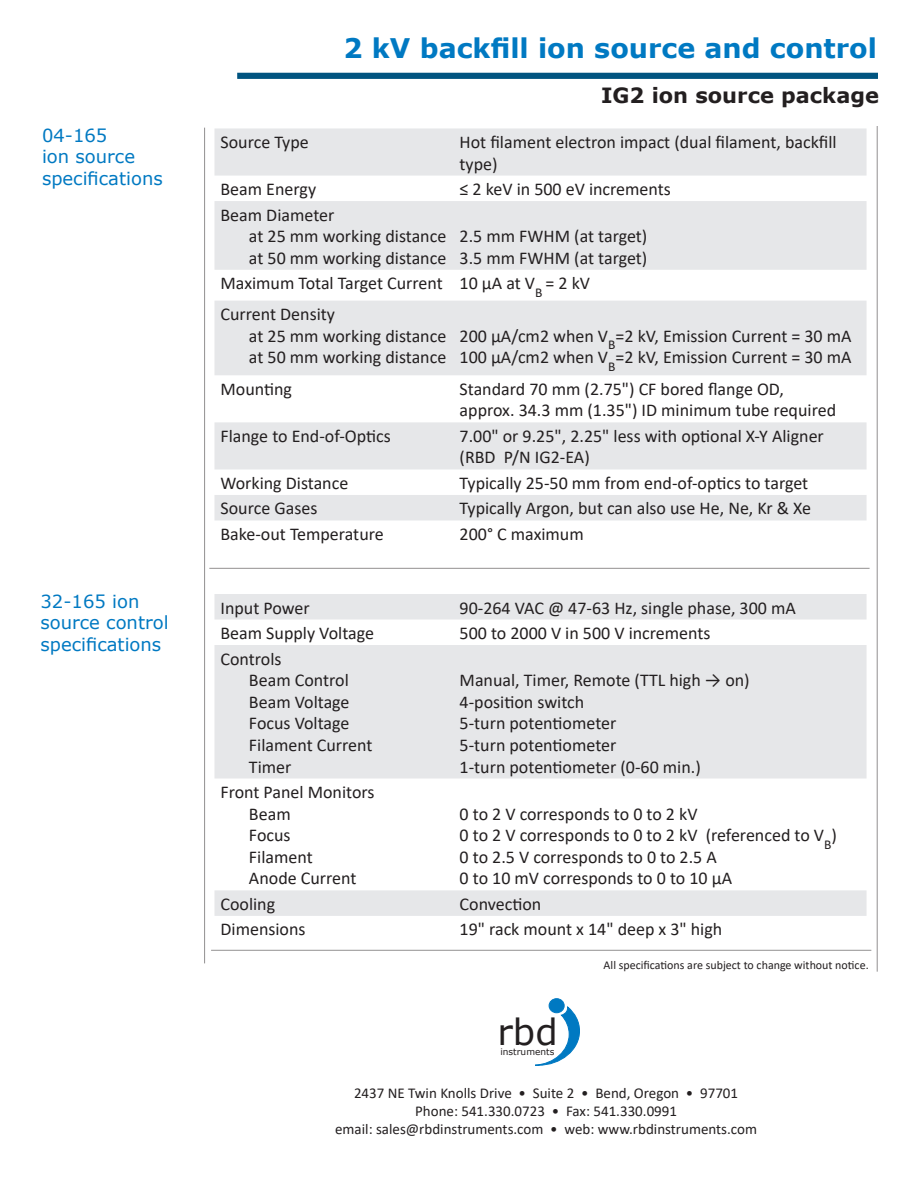
<style>
.page{position:relative;width:918px;height:1188px;background:#fff}
.page>*{position:absolute;margin:0;border:0;box-sizing:border-box;transform-origin:0 0}
.t1{font:36px "Verdana";color:#231f20}
.Title__Primary{font:700 27px "Verdana";color:#0079c2}
.Title__Secondary{font:700 21px "Verdana";color:#231f20}
.Specs__Normal{font:18px/21.6px "Calibri";color:#231f20}
.Heading{font:18px/21.6px "Verdana";color:#0079c2}
.t2{font:15px "Calibri";color:#231f20}
.Body_Text__Normal{font:12px "Calibri";color:#231f20}
.t3{font:9px "Verdana";color:#231f20}
</style>
<div class="page">
<hr style="left:209px;top:568px;width:661px;height:1px;background:#231f20">
<hr style="left:204px;top:128px;width:1px;height:835px;background:#231f20">
<hr style="left:877px;top:126px;width:1px;height:846px;background:#231f20">
<svg style="left:214px;top:128px;width:653px;height:392px;fill:#e6e7e9"></svg>
<svg style="left:214px;top:594px;width:653px;height:322px;fill:#e6e7e9"></svg>
<div style="left:549px;top:999px;width:15px;height:14px;background:#0079c2;border-radius:50%"></div>
<div style="left:549px;top:999px;width:15px;height:14px;border:1px solid #0079c2;border-radius:50%"></div>
<svg style="left:535px;top:1007px;width:45px;height:58px"></svg>
<svg style="left:237px;top:73px;width:641px;height:6px;background:#035681"></svg>
<hr style="left:211px;top:950px;width:660px;height:1px;background:#231f20">
<p class="Heading" style="left:42px;top:124px;width:67px">04-165</p>
<p class="Heading" style="left:42px;top:146px;width:95px">ion source</p>
<p class="Heading" style="left:42px;top:167px;width:122px">specifications</p>
<p class="Heading" style="left:40px;top:590px;width:130px">32-165 ion source control</p>
<p class="Heading" style="left:40px;top:633px;width:122px">specifications</p>
<p class="Title__Primary" style="left:343px;top:29px;width:535px">2 kV backfill ion source and control</p>
<p class="Title__Secondary" style="left:601px;top:81px;width:279px">IG2 ion source package</p>
<p class="Specs__Normal" style="left:220px;top:131px;width:90px">Source Type</p>
<p class="Specs__Normal" style="left:460px;top:131px;width:379px">Hot filament electron impact (dual filament, backfill type)</p>
<p class="Specs__Normal" style="left:220px;top:178px;width:97px">Beam Energy</p>
<p class="Specs__Normal" style="left:460px;top:178px;width:213px">≤ 2 keV in 500 eV increments</p>
<p class="Specs__Normal" style="left:220px;top:203px;width:115px">Beam Diameter</p>
<p class="Specs__Normal" style="left:249px;top:225px;width:199px">at 25 mm working distance</p>
<p class="Specs__Normal" style="left:249px;top:247px;width:199px">at 50 mm working distance</p>
<p class="Specs__Normal" style="left:460px;top:225px;width:189px">2.5 mm FWHM (at target)</p>
<p class="Specs__Normal" style="left:460px;top:247px;width:189px">3.5 mm FWHM (at target)</p>
<p class="Specs__Normal" style="left:220px;top:272px;width:224px">Maximum Total Target Current</p>
<p class="Specs__Normal" style="left:460px;top:272px;width:132px">10 µA at V<sub>B</sub> = 2 kV</p>
<p class="Specs__Normal" style="left:220px;top:303px;width:116px">Current Density</p>
<p class="Specs__Normal" style="left:249px;top:325px;width:199px">at 25 mm working distance</p>
<p class="Specs__Normal" style="left:249px;top:346px;width:199px">at 50 mm working distance</p>
<p class="Specs__Normal" style="left:460px;top:325px;width:393px">200 µA/cm2 when V<sub>B</sub>=2 kV, Emission Current = 30 mA</p>
<p class="Specs__Normal" style="left:460px;top:346px;width:393px">100 µA/cm2 when V<sub>B</sub>=2 kV, Emission Current = 30 mA</p>
<p class="Specs__Normal" style="left:220px;top:378px;width:73px">Mounting</p>
<p class="Specs__Normal" style="left:460px;top:378px;width:326px">Standard 70 mm (2.75") CF bored flange OD,</p>
<p class="Specs__Normal" style="left:460px;top:399px;width:378px">approx. 34.3 mm (1.35") ID minimum tube required</p>
<p class="Specs__Normal" style="left:220px;top:425px;width:172px">Flange to End-of-Optics</p>
<p class="Specs__Normal" style="left:460px;top:425px;width:366px">7.00" or 9.25", 2.25" less with optional X-Y Aligner (RBD P/N IG2-EA)</p>
<p class="Specs__Normal" style="left:220px;top:472px;width:129px">Working Distance</p>
<p class="Specs__Normal" style="left:460px;top:472px;width:350px">Typically 25-50 mm from end-of-optics to target</p>
<p class="Specs__Normal" style="left:220px;top:497px;width:98px">Source Gases</p>
<p class="Specs__Normal" style="left:460px;top:497px;width:353px">Typically Argon, but can also use He, Ne, Kr &amp; Xe</p>
<p class="Specs__Normal" style="left:220px;top:523px;width:165px">Bake-out Temperature</p>
<p class="Specs__Normal" style="left:460px;top:523px;width:126px">200° C maximum</p>
<p class="Specs__Normal" style="left:220px;top:596px;width:91px">Input Power</p>
<p class="Specs__Normal" style="left:460px;top:596px;width:338px">90-264 VAC @ 47-63 Hz, single phase, 300 mA</p>
<p class="Specs__Normal" style="left:220px;top:622px;width:155px">Beam Supply Voltage</p>
<p class="Specs__Normal" style="left:460px;top:622px;width:252px">500 to 2000 V in 500 V increments</p>
<p class="Specs__Normal" style="left:220px;top:647px;width:63px">Controls</p>
<p class="Specs__Normal" style="left:249px;top:669px;width:101px">Beam Control</p>
<p class="Specs__Normal" style="left:249px;top:690px;width:102px">Beam Voltage</p>
<p class="Specs__Normal" style="left:249px;top:712px;width:102px">Focus Voltage</p>
<p class="Specs__Normal" style="left:249px;top:734px;width:125px">Filament Current</p>
<p class="Specs__Normal" style="left:249px;top:755px;width:44px">Timer</p>
<p class="Specs__Normal" style="left:460px;top:669px;width:292px">Manual, Timer, Remote (TTL high → on)</p>
<p class="Specs__Normal" style="left:460px;top:690px;width:126px">4-position switch</p>
<p class="Specs__Normal" style="left:460px;top:712px;width:158px">5-turn potentiometer</p>
<p class="Specs__Normal" style="left:460px;top:734px;width:158px">5-turn potentiometer</p>
<p class="Specs__Normal" style="left:460px;top:755px;width:243px">1-turn potentiometer (0-60 min.)</p>
<p class="Specs__Normal" style="left:220px;top:781px;width:156px">Front Panel Monitors</p>
<p class="Specs__Normal" style="left:249px;top:802px;width:43px">Beam</p>
<p class="Specs__Normal" style="left:249px;top:824px;width:43px">Focus</p>
<p class="Specs__Normal" style="left:249px;top:846px;width:65px">Filament</p>
<p class="Specs__Normal" style="left:249px;top:867px;width:109px">Anode Current</p>
<p class="Specs__Normal" style="left:460px;top:802px;width:239px">0 to 2 V corresponds to 0 to 2 kV</p>
<p class="Specs__Normal" style="left:460px;top:824px;width:379px">0 to 2 V corresponds to 0 to 2 kV (referenced to V<sub>B</sub>)</p>
<p class="Specs__Normal" style="left:460px;top:846px;width:259px">0 to 2.5 V corresponds to 0 to 2.5 A</p>
<p class="Specs__Normal" style="left:460px;top:867px;width:274px">0 to 10 mV corresponds to 0 to 10 µA</p>
<p class="Specs__Normal" style="left:220px;top:893px;width:56px">Cooling</p>
<p class="Specs__Normal" style="left:460px;top:893px;width:83px">Convection</p>
<p class="Specs__Normal" style="left:220px;top:918px;width:87px">Dimensions</p>
<p class="Specs__Normal" style="left:460px;top:918px;width:264px">19" rack mount x 14" deep x 3" high</p>
<p class="t1" style="left:498px;top:1007px;width:62px">rbd</p>
<p class="t3" style="left:500px;top:1045px;width:55px">instruments</p>
<p class="Body_Text__Normal" style="left:604px;top:957px;width:267px">All specifications are subject to change without notice.</p>
<p class="t2" style="left:354px;top:1083px;width:386px">2437 NE Twin Knolls Drive • Suite 2 • Bend, Oregon • 97701</p>
<p class="t2" style="left:415px;top:1101px;width:263px">Phone: 541.330.0723 • Fax: 541.330.0991</p>
<p class="t2" style="left:335px;top:1119px;width:423px">email: sales@rbdinstruments.com • web: www.rbdinstruments.com</p>
</div>
